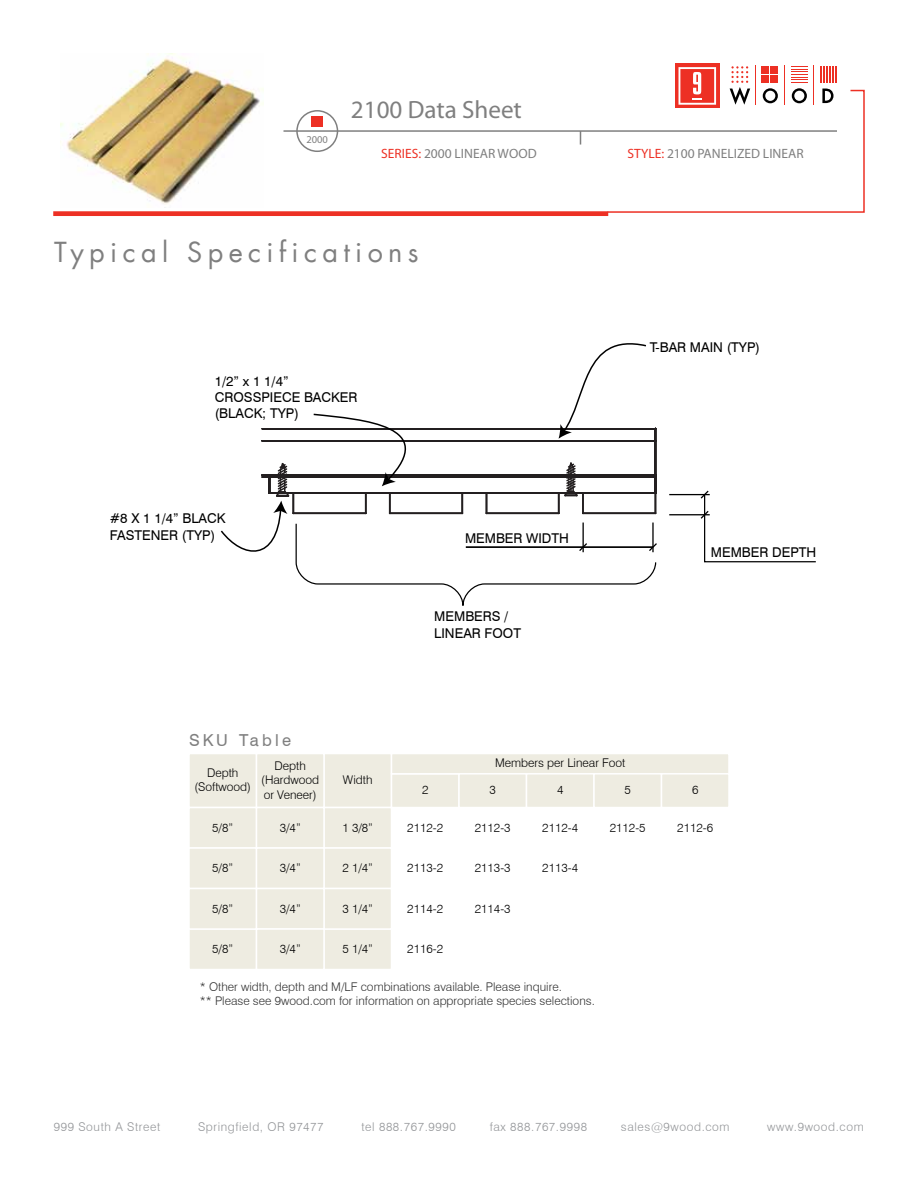
<style>
.page{position:relative;width:918px;height:1188px;background:#fff}
.page>*{position:absolute;margin:0;border:0;box-sizing:border-box;transform-origin:0 0}
.t1{font:27px "Futura";letter-spacing:.2em;color:#7f7f7f}
.t2{font:25.05px "Myriad Pro";color:#7f7f7f}
.t3{font:16.5px "Swiss 721 BT";letter-spacing:.2em;color:#7f7f7f}
.t4{font:13.5px/16.2px "Swiss 721 BT";color:#000}
.t5{font:13.5px "Myriad Pro";color:#7f7f7f}
.t6{font:300 12px/14.4px "Swiss 721 BT";color:#000;text-align:center}
.t7{font:300 12px/14.4px "Swiss 721 BT";color:#323232}
.t8{font:300 12px "Swiss 721 BT";letter-spacing:.05em;color:#939598}
.t9{font:10.5px "Myriad Pro";color:#7f7f7f}
.s1{color:#ed3024}
</style>
<div class="page">
<div style="left:188px;top:753px;width:69px;height:55px;background:#eeece1;border:2px solid #fff"></div>
<div style="left:323px;top:753px;width:69px;height:55px;background:#eeece1;border:2px solid #fff"></div>
<div style="left:391px;top:773px;width:69px;height:35px;background:#eeece1;border:2px solid #fff"></div>
<div style="left:391px;top:753px;width:339px;height:22px;background:#eeece1;border:2px solid #fff"></div>
<div style="left:458px;top:773px;width:69px;height:35px;background:#eeece1;border:2px solid #fff"></div>
<div style="left:526px;top:773px;width:69px;height:35px;background:#eeece1;border:2px solid #fff"></div>
<div style="left:593px;top:773px;width:69px;height:35px;background:#eeece1;border:2px solid #fff"></div>
<div style="left:661px;top:773px;width:69px;height:35px;background:#eeece1;border:2px solid #fff"></div>
<div style="left:188px;top:807px;width:69px;height:42px;background:#eeece1;border:2px solid #fff"></div>
<div style="left:323px;top:807px;width:69px;height:42px;background:#eeece1;border:2px solid #fff"></div>
<div style="left:323px;top:847px;width:69px;height:42px;background:#eeece1;border:2px solid #fff"></div>
<div style="left:323px;top:928px;width:69px;height:42px;background:#eeece1;border:2px solid #fff"></div>
<div style="left:256px;top:753px;width:69px;height:55px;background:#eeece1;border:2px solid #fff"></div>
<div style="left:188px;top:847px;width:69px;height:42px;background:#eeece1;border:2px solid #fff"></div>
<div style="left:188px;top:928px;width:69px;height:42px;background:#eeece1;border:2px solid #fff"></div>
<div style="left:256px;top:807px;width:69px;height:42px;background:#eeece1;border:2px solid #fff"></div>
<div style="left:256px;top:847px;width:69px;height:42px;background:#eeece1;border:2px solid #fff"></div>
<div style="left:323px;top:888px;width:69px;height:42px;background:#eeece1;border:2px solid #fff"></div>
<div style="left:188px;top:888px;width:69px;height:42px;background:#eeece1;border:2px solid #fff"></div>
<div style="left:256px;top:888px;width:69px;height:42px;background:#eeece1;border:2px solid #fff"></div>
<div style="left:256px;top:928px;width:69px;height:42px;background:#eeece1;border:2px solid #fff"></div>
<hr style="left:669px;top:514px;width:41px;height:1px;background:#000">
<hr style="left:669px;top:494px;width:41px;height:1px;background:#000">
<svg style="left:699px;top:490px;width:117px;height:73px"></svg>
<svg style="left:220px;top:343px;width:437px;height:263px"></svg>
<hr style="left:813px;top:65px;width:1px;height:40px;background:#ed3024">
<hr style="left:784px;top:65px;width:1px;height:40px;background:#ed3024">
<hr style="left:755px;top:65px;width:1px;height:40px;background:#ed3024">
<div style="left:675px;top:64px;width:44px;height:44px;background:#ed3024"></div>
<img style="left:61px;top:54px;width:202px;height:151px">
<hr style="left:284px;top:130px;width:553px;height:2px;background:#7f7f7f">
<div style="left:296px;top:110px;width:42px;height:42px;border:2px solid #7f7f7f;border-radius:50%"></div>
<svg style="left:312px;top:116px;width:11px;height:11px"></svg>
<svg style="left:580px;top:132px;width:1px;height:13px"></svg>
<svg style="left:606px;top:66px;width:259px;height:148px"></svg>
<svg style="left:53px;top:211px;width:555px;height:5px;background:#ee3b30"></svg>
<p class="t9" style="left:306px;top:134px;width:23px">2000</p>
<h2 class="t2" style="left:351px;top:95px;width:172px">2100 Data Sheet</h2>
<p class="t5" style="left:381px;top:146px;width:157px"><span class="s1">SERIES:</span> 2000 LINEAR WOOD</p>
<p class="t5" style="left:627px;top:146px;width:178px"><span class="s1">STYLE:</span> 2100 PANELIZED LINEAR</p>
<h1 class="t1" style="left:54px;top:235px;width:366px">Typical Specifications</h1>
<p class="t4" style="left:215px;top:373px;width:144px">1/2” x 1 1/4”<br>CROSSPIECE BACKER (BLACK; TYP)</p>
<p class="t4" style="left:110px;top:510px;width:117px">#8 X 1 1/4” BLACK<br>FASTENER (TYP)</p>
<h3 class="t3" style="left:189px;top:731px;width:104px">SKU Table</h3>
<p class="t4" style="left:465px;top:530px;width:105px">MEMBER WIDTH</p>
<p class="t4" style="left:434px;top:608px;width:88px">MEMBERS /<br>LINEAR FOOT</p>
<p class="t4" style="left:650px;top:338px;width:112px">T-BAR MAIN (TYP)</p>
<p class="t4" style="left:711px;top:544px;width:107px">MEMBER DEPTH</p>
<p class="t6" style="left:261px;top:758px;width:59px">Depth (Hardwood or Veneer)</p>
<p class="t6" style="left:194px;top:766px;width:58px">Depth (Softwood)</p>
<p class="t6" style="left:343px;top:773px;width:31px">Width</p>
<p class="t6" style="left:212px;top:820px;width:23px">5/8”</p>
<p class="t6" style="left:212px;top:860px;width:23px">5/8”</p>
<p class="t6" style="left:280px;top:820px;width:23px">3/4”</p>
<p class="t6" style="left:342px;top:820px;width:32px">1 3/8”</p>
<p class="t6" style="left:342px;top:860px;width:32px">2 1/4”</p>
<p class="t6" style="left:280px;top:860px;width:23px">3/4”</p>
<p class="t6" style="left:495px;top:756px;width:132px">Members per Linear Foot</p>
<p class="t6" style="left:422px;top:783px;width:8px">2</p>
<p class="t6" style="left:490px;top:783px;width:8px">3</p>
<p class="t6" style="left:557px;top:783px;width:8px">4</p>
<p class="t6" style="left:625px;top:783px;width:8px">5</p>
<p class="t6" style="left:692px;top:783px;width:8px">6</p>
<p class="t6" style="left:407px;top:820px;width:37px">2112-2</p>
<p class="t6" style="left:475px;top:820px;width:37px">2112-3</p>
<p class="t6" style="left:542px;top:820px;width:37px">2112-4</p>
<p class="t6" style="left:610px;top:820px;width:37px">2112-5</p>
<p class="t6" style="left:677px;top:820px;width:37px">2112-6</p>
<p class="t6" style="left:407px;top:860px;width:37px">2113-2</p>
<p class="t6" style="left:475px;top:860px;width:37px">2113-3</p>
<p class="t6" style="left:542px;top:860px;width:37px">2113-4</p>
<p class="t6" style="left:212px;top:901px;width:23px">5/8”</p>
<p class="t6" style="left:280px;top:901px;width:23px">3/4”</p>
<p class="t6" style="left:342px;top:901px;width:32px">3 1/4”</p>
<p class="t6" style="left:407px;top:901px;width:37px">2114-2</p>
<p class="t6" style="left:475px;top:901px;width:37px">2114-3</p>
<p class="t6" style="left:212px;top:941px;width:23px">5/8”</p>
<p class="t6" style="left:280px;top:941px;width:23px">3/4”</p>
<p class="t6" style="left:342px;top:941px;width:32px">5 1/4”</p>
<p class="t6" style="left:407px;top:941px;width:37px">2116-2</p>
<p class="t7" style="left:200px;top:979px;width:397px">* Other width, depth and M/LF combinations available. Please inquire.<br>** Please see 9wood.com for information on appropriate species selections.</p>
<p class="t8" style="left:54px;top:1120px;width:108px">999 South A Street</p>
<p class="t8" style="left:198px;top:1120px;width:127px">Springfield, OR 97477</p>
<p class="t8" style="left:361px;top:1120px;width:96px">tel 888.767.9990</p>
<p class="t8" style="left:490px;top:1120px;width:99px">fax 888.767.9998</p>
<p class="t8" style="left:621px;top:1120px;width:110px">sales@9wood.com</p>
<p class="t8" style="left:767px;top:1120px;width:98px">www.9wood.com</p>
</div>
